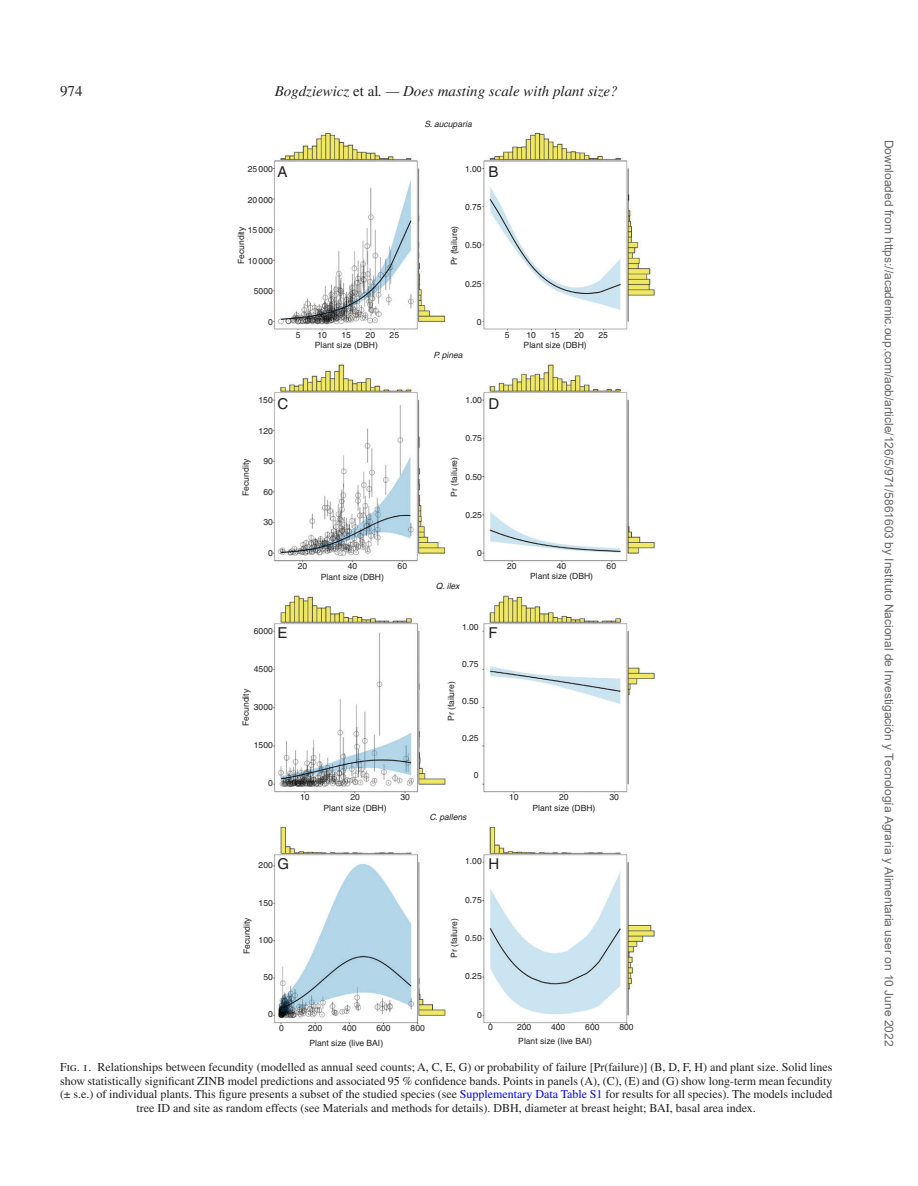
<style>
.page{position:relative;width:918px;height:1186px;background:#fff}
.page>*{position:absolute;margin:0;border:0;box-sizing:border-box;transform-origin:0 0}
.t1{font:italic 15px "Times LT Std";color:#231f20}
.t2{font:15px "Helvetica";color:#231f20}
.t3{font:15px "Times LT Std";color:#231f20}
.t4{font:12px/13.5px "Times LT Std";color:#231f20;text-align:center}
.t5{font:12px "Arial";color:#666}
.t6{font:8.55px/10.2px "Helvetica";color:#231f20}
.t7{font:italic 8.55px "Helvetica";color:#231f20}
.s1{font-style:normal}
.s2{color:#00f}
</style>
<div class="page">
<img style="left:273px;top:133px;width:382px;height:891px">
<p class="t3" style="left:60px;top:82px;width:24px">974</p>
<p class="t1" style="left:275px;top:83px;width:344px">Bogdziewicz <span class="s1">et al</span>. — Does masting scale with plant size?</p>
<p class="t7" style="left:424px;top:119px;width:49px">S. aucuparia</p>
<p class="t6" style="left:465px;top:164px;width:18px">1.00</p>
<p class="t6" style="left:465px;top:202px;width:18px">0.75</p>
<p class="t6" style="left:465px;top:240px;width:18px">0.50</p>
<p class="t6" style="left:465px;top:278px;width:18px">0.25</p>
<p class="t6" style="left:477px;top:317px;width:6px">0</p>
<p class="t2" style="left:277px;top:163px;width:12px">A</p>
<p class="t2" style="left:488px;top:163px;width:12px">B</p>
<p class="t6" style="left:248px;top:164px;width:27px">25 000</p>
<p class="t6" style="left:248px;top:195px;width:27px">20 000</p>
<p class="t6" style="left:449px;top:265px;width:41px;rotate:-90deg">Pr (failure)</p>
<p class="t6" style="left:236px;top:264px;width:38px;rotate:-90deg">Fecundity</p>
<p class="t6" style="left:248px;top:225px;width:27px">15 000</p>
<p class="t6" style="left:248px;top:256px;width:27px">10 000</p>
<p class="t6" style="left:254px;top:286px;width:21px">5000</p>
<p class="t6" style="left:268px;top:316px;width:6px">0</p>
<p class="t6" style="left:296px;top:330px;width:6px">5</p>
<p class="t6" style="left:315px;top:330px;width:65px;text-indent:3px">10<br>Plant size (DBH)</p>
<p class="t6" style="left:342px;top:330px;width:11px">15</p>
<p class="t6" style="left:366px;top:330px;width:11px">20</p>
<p class="t6" style="left:390px;top:330px;width:11px">25</p>
<p class="t6" style="left:505px;top:330px;width:6px">5</p>
<p class="t6" style="left:524px;top:330px;width:65px;text-indent:3px">10<br>Plant size (DBH)</p>
<p class="t6" style="left:550px;top:330px;width:11px">15</p>
<p class="t6" style="left:574px;top:330px;width:11px">20</p>
<p class="t6" style="left:598px;top:330px;width:11px">25</p>
<p class="t7" style="left:433px;top:350px;width:31px">P. pinea</p>
<p class="t6" style="left:241px;top:495px;width:38px;rotate:-90deg">Fecundity</p>
<p class="t6" style="left:259px;top:395px;width:16px">150</p>
<p class="t6" style="left:465px;top:395px;width:18px">1.00</p>
<p class="t6" style="left:465px;top:433px;width:18px">0.75</p>
<p class="t6" style="left:465px;top:471px;width:18px">0.50</p>
<p class="t2" style="left:277px;top:395px;width:12px">C</p>
<p class="t2" style="left:488px;top:395px;width:12px">D</p>
<p class="t6" style="left:259px;top:425px;width:16px">120</p>
<p class="t6" style="left:263px;top:456px;width:11px">90</p>
<p class="t6" style="left:449px;top:497px;width:41px;rotate:-90deg">Pr (failure)</p>
<p class="t6" style="left:263px;top:487px;width:11px">60</p>
<p class="t6" style="left:263px;top:517px;width:11px">30</p>
<p class="t6" style="left:465px;top:510px;width:18px">0.25</p>
<p class="t6" style="left:477px;top:548px;width:6px">0</p>
<p class="t6" style="left:268px;top:548px;width:6px">0</p>
<p class="t6" style="left:298px;top:561px;width:11px">20</p>
<p class="t6" style="left:321px;top:560px;width:65px;line-height:11.4px;text-align:center">40<br>Plant size (DBH)</p>
<p class="t6" style="left:398px;top:561px;width:11px">60</p>
<p class="t6" style="left:507px;top:561px;width:11px">20</p>
<p class="t6" style="left:530px;top:560px;width:65px;line-height:10.6px;text-align:center">40<br>Plant size (DBH)</p>
<p class="t6" style="left:607px;top:561px;width:11px">60</p>
<p class="t7" style="left:436px;top:581px;width:25px">Q. ilex</p>
<p class="t6" style="left:462px;top:622px;width:18px">1.00</p>
<p class="t6" style="left:462px;top:659px;width:18px">0.75</p>
<p class="t6" style="left:462px;top:696px;width:18px">0.50</p>
<p class="t6" style="left:462px;top:733px;width:18px">0.25</p>
<p class="t6" style="left:474px;top:769px;width:6px">0</p>
<p class="t2" style="left:277px;top:624px;width:12px">E</p>
<p class="t2" style="left:488px;top:624px;width:11px">F</p>
<p class="t6" style="left:254px;top:626px;width:21px">6000</p>
<p class="t6" style="left:254px;top:664px;width:21px">4500</p>
<p class="t6" style="left:254px;top:702px;width:21px">3000</p>
<p class="t6" style="left:241px;top:726px;width:38px;rotate:-90deg">Fecundity</p>
<p class="t6" style="left:446px;top:721px;width:41px;rotate:-90deg">Pr (failure)</p>
<p class="t6" style="left:254px;top:740px;width:21px">1500</p>
<p class="t6" style="left:268px;top:778px;width:6px">0</p>
<p class="t6" style="left:300px;top:792px;width:11px">10</p>
<p class="t6" style="left:324px;top:791px;width:65px;line-height:11.4px;text-align:center">20<br>Plant size (DBH)</p>
<p class="t6" style="left:509px;top:791px;width:11px">10</p>
<p class="t6" style="left:559px;top:791px;width:11px">20</p>
<p class="t6" style="left:609px;top:791px;width:11px">30</p>
<p class="t6" style="left:401px;top:792px;width:11px">30</p>
<p class="t6" style="left:532px;top:803px;width:65px">Plant size (DBH)</p>
<p class="t7" style="left:429px;top:812px;width:39px">C. pallens</p>
<p class="t6" style="left:465px;top:856px;width:18px">1.00</p>
<p class="t2" style="left:277px;top:855px;width:13px">G</p>
<p class="t2" style="left:488px;top:855px;width:12px">H</p>
<p class="t6" style="left:259px;top:860px;width:16px">200</p>
<p class="t6" style="left:259px;top:897px;width:16px">150</p>
<p class="t6" style="left:259px;top:935px;width:16px">100</p>
<p class="t6" style="left:465px;top:894px;width:18px">0.75</p>
<p class="t6" style="left:242px;top:954px;width:38px;rotate:-90deg">Fecundity</p>
<p class="t6" style="left:449px;top:958px;width:41px;rotate:-90deg">Pr (failure)</p>
<p class="t6" style="left:465px;top:933px;width:18px">0.50</p>
<p class="t6" style="left:263px;top:972px;width:11px">50</p>
<p class="t6" style="left:465px;top:971px;width:18px">0.25</p>
<p class="t6" style="left:268px;top:1009px;width:6px">0</p>
<p class="t6" style="left:477px;top:1009px;width:6px">0</p>
<p class="t6" style="left:376px;top:1022px;width:16px">600</p>
<p class="t6" style="left:411px;top:1022px;width:16px">800</p>
<p class="t6" style="left:279px;top:1022px;width:6px">0</p>
<p class="t6" style="left:308px;top:1022px;width:16px">200</p>
<p class="t6" style="left:309px;top:1020px;width:75px;line-height:15.6px;text-indent:33px">400<br>Plant size (live BAI)</p>
<p class="t6" style="left:488px;top:1022px;width:6px">0</p>
<p class="t6" style="left:517px;top:1022px;width:16px">200</p>
<p class="t6" style="left:518px;top:1020px;width:75px;line-height:14px;text-indent:33px">400<br>Plant size (live BAI)</p>
<p class="t6" style="left:585px;top:1022px;width:16px">600</p>
<p class="t6" style="left:619px;top:1022px;width:16px">800</p>
<p class="t4" style="left:60px;top:1060px;width:774px">Fig. 1. Relationships between fecundity (modelled as annual seed counts; A, C, E, G) or probability of failure [Pr(failure)] (B, D, F, H) and plant size. Solid lines show statistically significant ZINB model predictions and associated 95 % confidence bands. Points in panels (A), (C), (E) and (G) show long-term mean fecundity (± s.e.) of individual plants. This figure presents a subset of the studied species (see <span class="s2">Supplementary Data Table S1</span> for results for all species). The models included tree ID and site as random effects (see Materials and methods for details). DBH, diameter at breast height; BAI, basal area index.</p>
<p class="t5" style="left:893px;top:140px;width:908px;rotate:90deg">Downloaded from https://academic.oup.com/aob/article/126/5/971/5861603 by Instituto Nacional de Investigación y Tecnología Agraria y Alimentaria user on 10 June 2022</p>
</div>
